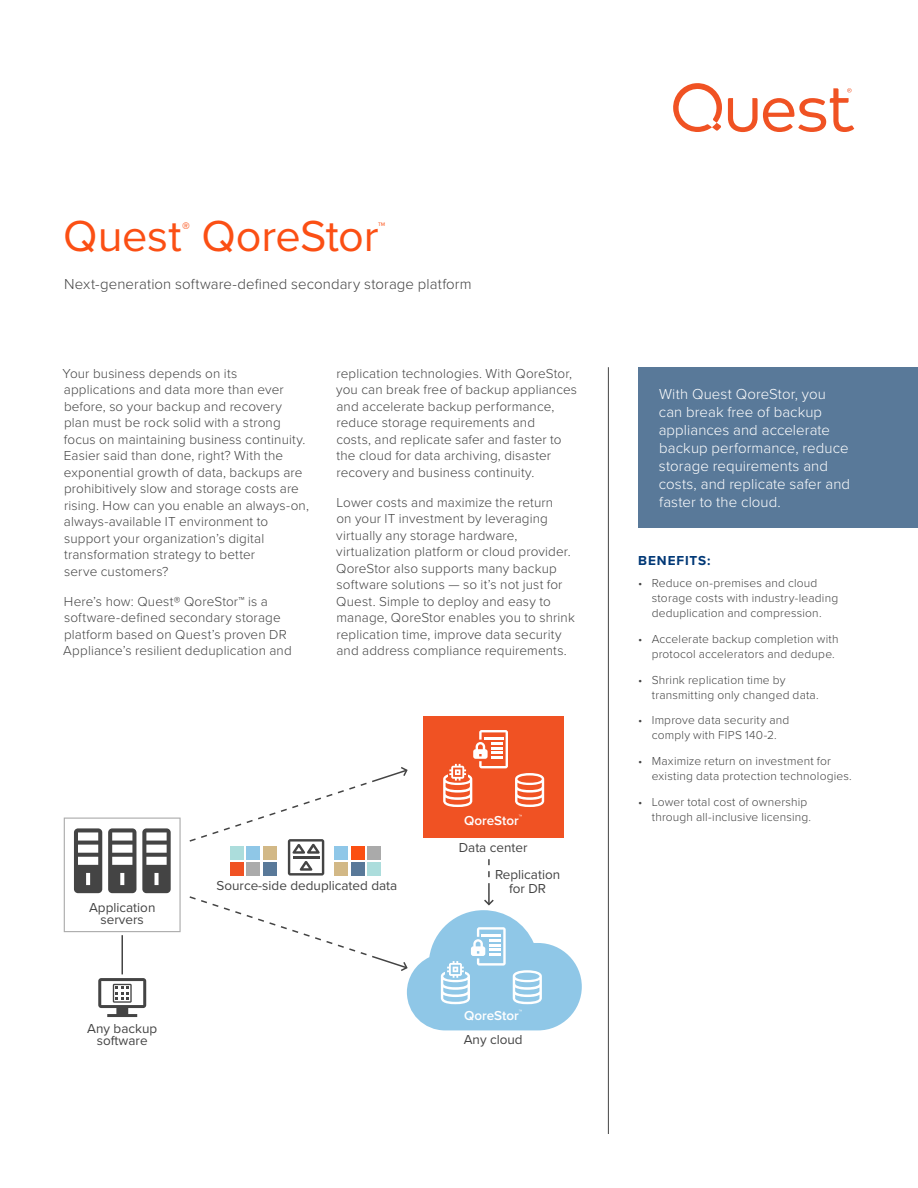
<style>
.page{position:relative;width:918px;height:1188px;background:#fff}
.page>*{position:absolute;margin:0;border:0;box-sizing:border-box;transform-origin:0 0}
.t1{font:45px "Proxima Nova";letter-spacing:-.005em;color:#fb4f14}
.t2{font:15.75px "Proxima Nova";color:#fb4f14}
.t3{font:300 15px/18px "Proxima Nova";letter-spacing:.005em;color:#fff}
.t4{font:300 15px "Proxima Nova";letter-spacing:.005em;color:#444}
.t5{font:300 13.5px/16.5px "Proxima Nova";letter-spacing:.01em;color:#444}
.t6{font:13.5px/12px "Proxima Nova";color:#444;text-align:center}
.t7{font:600 13.5px "Proxima Nova";color:#fff}
.t8{font:700 13.5px "Proxima Nova";letter-spacing:.07em;color:#003876}
.t9{font:300 12px/15px "Proxima Nova";letter-spacing:.015em;color:#444}
</style>
<div class="page">
<svg style="left:728px;top:88px;width:126px;height:44px"></svg>
<svg style="left:673px;top:83px;width:49px;height:49px"></svg>
<hr style="left:608px;top:367px;width:1px;height:767px;background:#444">
<div style="left:638px;top:367px;width:280px;height:161px;background:#597999"></div>
<div style="left:423px;top:716px;width:141px;height:121px;background:#f05223"></div>
<svg style="left:64px;top:730px;width:518px;height:300px"></svg>
<div style="left:230px;top:846px;width:14px;height:13px;background:#acdddc"></div>
<div style="left:246px;top:846px;width:14px;height:13px;background:#8fc7e7"></div>
<div style="left:263px;top:846px;width:13px;height:13px;background:#d2b886"></div>
<div style="left:230px;top:862px;width:14px;height:14px;background:#f05223"></div>
<div style="left:246px;top:862px;width:14px;height:14px;background:#ababab"></div>
<div style="left:263px;top:862px;width:13px;height:14px;background:#597999"></div>
<div style="left:367px;top:862px;width:14px;height:14px;background:#acdddc"></div>
<div style="left:351px;top:862px;width:14px;height:14px;background:#597999"></div>
<div style="left:334px;top:862px;width:14px;height:14px;background:#d2b886"></div>
<div style="left:367px;top:846px;width:14px;height:13px;background:#aaa"></div>
<div style="left:351px;top:846px;width:14px;height:13px;background:#fb4f12"></div>
<div style="left:334px;top:846px;width:14px;height:13px;background:#8fc7e8"></div>
<h1 class="t1" style="left:63px;top:202px;width:317px">Quest QoreStor</h1>
<p class="t2" style="left:182px;top:216px;width:9px">®</p>
<p class="t2" style="left:378px;top:216px;width:9px">™</p>
<p class="t4" style="left:64px;top:273px;width:409px">Next-generation software-defined secondary storage platform</p>
<p class="t5" style="left:63px;top:365px;width:248px">Your business depends on its applications and data more than ever before, so your backup and recovery plan must be rock solid with a strong focus on maintaining business continuity.<br>Easier said than done, right? With the exponential growth of data, backups are prohibitively slow and storage costs are rising. How can you enable an always-on, always-available IT environment to support your organization’s digital transformation strategy to better<br>serve customers?</p>
<p class="t5" style="left:63px;top:592px;width:230px">Here’s how: Quest® QoreStor™ is a software-defined secondary storage platform based on Quest’s proven DR Appliance’s resilient deduplication and</p>
<p class="t5" style="left:336px;top:364px;width:242px">replication technologies. With QoreStor, you can break free of backup appliances and accelerate backup performance, reduce storage requirements and<br>costs, and replicate safer and faster to the cloud for data archiving, disaster recovery and business continuity.</p>
<p class="t5" style="left:336px;top:493px;width:240px">Lower costs and maximize the return<br>on your IT investment by leveraging virtually any storage hardware, virtualization platform or cloud provider.<br>QoreStor also supports many backup software solutions — so it’s not just for Quest. Simple to deploy and easy to manage, QoreStor enables you to shrink replication time, improve data security and address compliance requirements.</p>
<p class="t7" style="left:464px;top:810px;width:60px">QoreStor<sup>™</sup></p>
<p class="t6" style="left:459px;top:841px;width:70px">Data center</p>
<p class="t6" style="left:89px;top:901px;width:68px">Application servers</p>
<p class="t6" style="left:217px;top:879px;width:182px">Source-side deduplicated data</p>
<p class="t6" style="left:495px;top:867px;width:67px;line-height:13.5px">Replication for DR</p>
<p class="t7" style="left:464px;top:1005px;width:60px">QoreStor<sup>™</sup></p>
<p class="t6" style="left:87px;top:1022px;width:72px">Any backup software</p>
<p class="t6" style="left:464px;top:1033px;width:61px">Any cloud</p>
<p class="t3" style="left:659px;top:385px;width:193px">With Quest QoreStor, you can break free of backup appliances and accelerate backup performance, reduce storage requirements and costs, and replicate safer and faster to the cloud.</p>
<p class="t8" style="left:638px;top:551px;width:74px">BENEFITS:</p>
<p class="t9" style="left:652px;top:575px;width:188px;text-indent:-14px">• Reduce on-premises and cloud storage costs with industry-leading deduplication and compression.</p>
<p class="t9" style="left:652px;top:631px;width:188px;text-indent:-14px">• Accelerate backup completion with protocol accelerators and dedupe.</p>
<p class="t9" style="left:652px;top:672px;width:169px;text-indent:-14px">• Shrink replication time by transmitting only changed data.</p>
<p class="t9" style="left:638px;top:712px;width:153px;text-align:center">• Improve data security and comply with FIPS 140-2.</p>
<p class="t9" style="left:652px;top:753px;width:202px;text-indent:-14px">• Maximize return on investment for existing data protection technologies.</p>
<p class="t9" style="left:652px;top:794px;width:161px;text-indent:-14px">• Lower total cost of ownership through all-inclusive licensing.</p>
</div>
